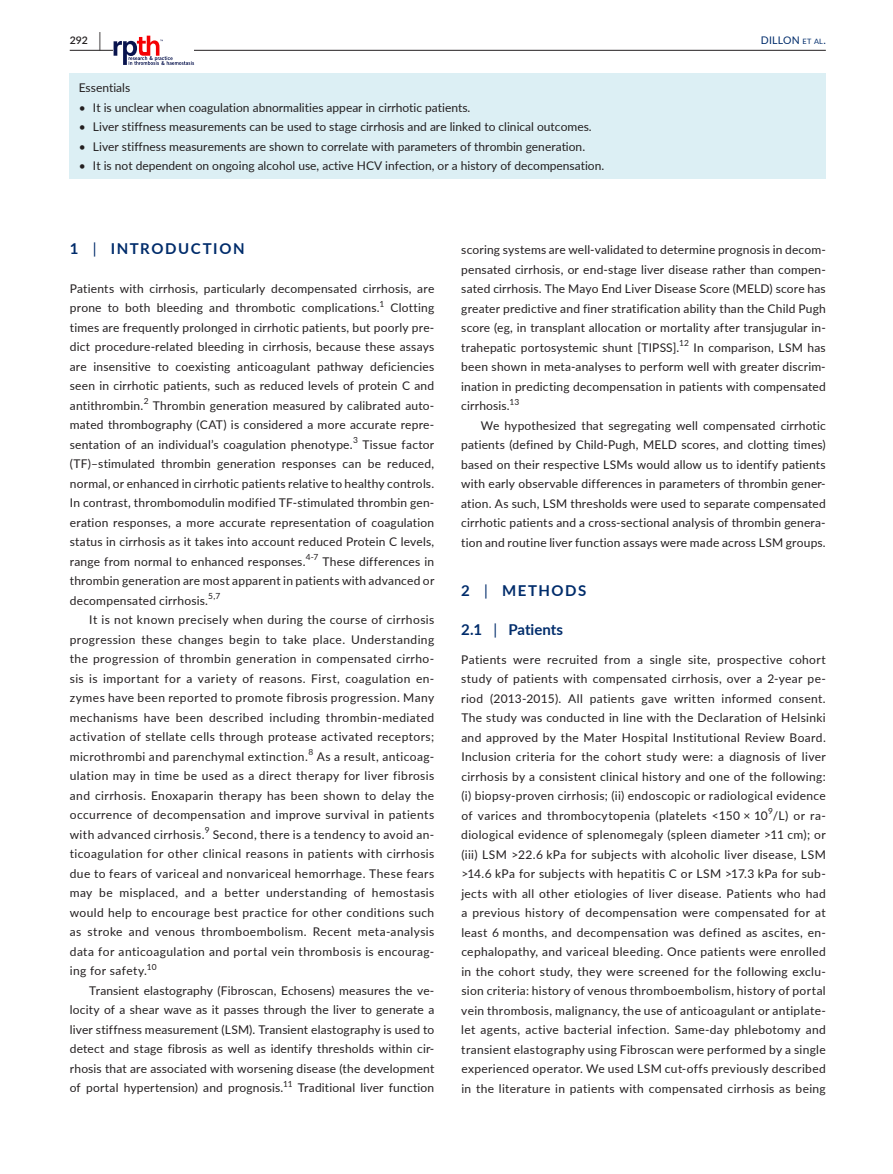
<style>
.page{position:relative;width:893px;height:1174px;background:#fff}
.page>*{position:absolute;margin:0;border:0;box-sizing:border-box;transform-origin:0 0}
.t1{font:700 15px "Lato";letter-spacing:.1em;color:#002c6b}
.t2{font:700 15px "Lato";color:#002c6b}
.t3{font:12px/19.5px "Lato";letter-spacing:.015em;color:#231f20;text-align:justify}
.t4{font:10.5px "Lato";letter-spacing:.02em;color:#002c6b}
.t5{font:600 10.5px "Lato";color:#231f20}
.t6{font:8.4px "Lato";color:#231f20}
.s1{font-size:19.5px}
.s2{font-size:7.35px}
.s3{font-weight:400}
</style>
<div class="page">
<hr style="left:70px;top:50px;width:756px;height:1px;background:#231f20">
<svg style="left:114px;top:36px;width:80px;height:29px"></svg>
<div style="left:70px;top:73px;width:756px;height:30px;background:#dceff4"></div>
<div style="left:70px;top:92px;width:756px;height:31px;background:#dceff4"></div>
<div style="left:70px;top:112px;width:756px;height:30px;background:#dceff4"></div>
<div style="left:70px;top:131px;width:756px;height:31px;background:#dceff4"></div>
<div style="left:70px;top:151px;width:756px;height:28px;background:#dceff4"></div>
<p class="t5" style="left:70px;top:33px;width:33px">292 <span class="s1">|</span></p>
<p class="t4" style="left:761px;top:33px;width:66px">DILLON <span class="s2">et al</span>.</p>
<p class="t3" style="left:79px;top:77px;width:53px">Essentials</p>
<p class="t3" style="left:79px;top:97px;width:393px">• It is unclear when coagulation abnormalities appear in cirrhotic patients.</p>
<p class="t3" style="left:79px;top:116px;width:514px">• Liver stiffness measurements can be used to stage cirrhosis and are linked to clinical outcomes.</p>
<p class="t3" style="left:79px;top:136px;width:508px">• Liver stiffness measurements are shown to correlate with parameters of thrombin generation.</p>
<p class="t3" style="left:79px;top:155px;width:527px">• It is not dependent on ongoing alcohol use, active HCV infection, or a history of decompensation.</p>
<p class="t1" style="left:70px;top:238px;width:176px">1 <span class="s3">|</span> INTRODUCTION</p>
<p class="t3" style="left:70px;top:278px;width:366px">Patients with cirrhosis, particularly decompensated cirrhosis, are prone to both bleeding and thrombotic complications.</p>
<p class="t6" style="left:379px;top:297px;width:6px">1</p>
<p class="t3" style="left:70px;top:297px;width:366px;text-indent:321px">Clotting times are frequently prolonged in cirrhotic patients, but poorly pre&shy;dict procedure-related bleeding in cirrhosis, because these assays are insensitive to coexisting anticoagulant pathway deficiencies seen in cirrhotic patients, such as reduced levels of protein C and antithrombin.</p>
<p class="t6" style="left:144px;top:395px;width:6px">2</p>
<p class="t3" style="left:70px;top:395px;width:366px;text-indent:83px">Thrombin generation measured by calibrated auto&shy;mated thrombography (CAT) is considered a more accurate repre&shy;sentation of an individual’s coagulation phenotype.</p>
<p class="t6" style="left:353px;top:434px;width:6px">3</p>
<p class="t3" style="left:70px;top:434px;width:366px;text-indent:293px">Tissue factor (TF)–stimulated thrombin generation responses can be reduced, normal, or enhanced in cirrhotic patients relative to healthy controls.<br>In contrast, thrombomodulin modified TF-stimulated thrombin gen&shy;eration responses, a more accurate representation of coagulation status in cirrhosis as it takes into account reduced Protein C levels, range from normal to enhanced responses.</p>
<p class="t6" style="left:306px;top:551px;width:14px">4-7</p>
<p class="t3" style="left:70px;top:551px;width:366px;text-indent:253px">These differences in thrombin generation are most apparent in patients with advanced or decompensated cirrhosis.</p>
<p class="t6" style="left:208px;top:590px;width:13px">5,7</p>
<p class="t3" style="left:70px;top:609px;width:366px;text-indent:20px">It is not known precisely when during the course of cirrhosis progression these changes begin to take place. Understanding the progression of thrombin generation in compensated cirrho&shy;sis is important for a variety of reasons. First, coagulation en&shy;zymes have been reported to promote fibrosis progression. Many mechanisms have been described including thrombin-mediated activation of stellate cells through protease activated receptors; microthrombi and parenchymal extinction.</p>
<p class="t6" style="left:309px;top:746px;width:6px">8</p>
<p class="t3" style="left:70px;top:746px;width:366px;text-indent:247px">As a result, anticoag&shy;ulation may in time be used as a direct therapy for liver fibrosis and cirrhosis. Enoxaparin therapy has been shown to delay the occurrence of decompensation and improve survival in patients with advanced cirrhosis.<sup>9</sup> Second, there is a tendency to avoid an&shy;ticoagulation for other clinical reasons in patients with cirrhosis due to fears of variceal and nonvariceal hemorrhage. These fears may be misplaced, and a better understanding of hemostasis would help to encourage best practice for other conditions such as stroke and venous thromboembolism. Recent meta-analysis data for anticoagulation and portal vein thrombosis is encourag&shy;ing for safety.<sup>10</sup></p>
<p class="t3" style="left:70px;top:980px;width:366px;text-indent:19px">Transient elastography (Fibroscan, Echosens) measures the ve&shy;locity of a shear wave as it passes through the liver to generate a liver stiffness measurement (LSM). Transient elastography is used to detect and stage fibrosis as well as identify thresholds within cir&shy;rhosis that are associated with worsening disease (the development of portal hypertension) and prognosis.</p>
<p class="t6" style="left:283px;top:1077px;width:11px">11</p>
<p class="t3" style="left:298px;top:1077px;width:138px">Traditional liver function</p>
<p class="t3" style="left:461px;top:239px;width:366px">scoring systems are well-validated to determine prognosis in decom&shy;pensated cirrhosis, or end-stage liver disease rather than compen&shy;sated cirrhosis. The Mayo End Liver Disease Score (MELD) score has greater predictive and finer stratification ability than the Child Pugh score (eg, in transplant allocation or mortality after transjugular in&shy;trahepatic portosystemic shunt [TIPSS].</p>
<p class="t6" style="left:679px;top:337px;width:11px">12</p>
<p class="t3" style="left:461px;top:337px;width:366px;text-indent:232px">In comparison, LSM has been shown in meta-analyses to perform well with greater discrim&shy;ination in predicting decompensation in patients with compensated cirrhosis.</p>
<p class="t6" style="left:509px;top:396px;width:11px">13</p>
<p class="t3" style="left:461px;top:415px;width:366px;text-indent:20px">We hypothesized that segregating well compensated cirrhotic patients (defined by Child-Pugh, MELD scores, and clotting times) based on their respective LSMs would allow us to identify patients with early observable differences in parameters of thrombin gener&shy;ation. As such, LSM thresholds were used to separate compensated cirrhotic patients and a cross-sectional analysis of thrombin genera&shy;tion and routine liver function assays were made across LSM groups.</p>
<p class="t1" style="left:461px;top:579px;width:127px">2 <span class="s3">|</span> METHODS</p>
<p class="t2" style="left:461px;top:618px;width:103px">2.1 <span class="s3">|</span> Patients</p>
<p class="t3" style="left:461px;top:649px;width:366px">Patients were recruited from a single site, prospective cohort study of patients with compensated cirrhosis, over a 2-year pe&shy;riod (2013-2015). All patients gave written informed consent.<br>The study was conducted in line with the Declaration of Helsinki and approved by the Mater Hospital Institutional Review Board.<br>Inclusion criteria for the cohort study were: a diagnosis of liver cirrhosis by a consistent clinical history and one of the following: (i) biopsy-proven cirrhosis; (ii) endoscopic or radiological evidence of varices and thrombocytopenia (platelets &lt;150 × 10<sup>9</sup>/L) or ra&shy;diological evidence of splenomegaly (spleen diameter &gt;11 cm); or (iii) LSM &gt;22.6 kPa for subjects with alcoholic liver disease, LSM &gt;14.6 kPa for subjects with hepatitis C or LSM &gt;17.3 kPa for sub&shy;jects with all other etiologies of liver disease. Patients who had a previous history of decompensation were compensated for at least 6 months, and decompensation was defined as ascites, en&shy;cephalopathy, and variceal bleeding. Once patients were enrolled in the cohort study, they were screened for the following exclu&shy;sion criteria: history of venous thromboembolism, history of portal vein thrombosis, malignancy, the use of anticoagulant or antiplate&shy;let agents, active bacterial infection. Same-day phlebotomy and transient elastography using Fibroscan were performed by a single experienced operator. We used LSM cut-offs previously described in the literature in patients with compensated cirrhosis as being</p>
</div>
